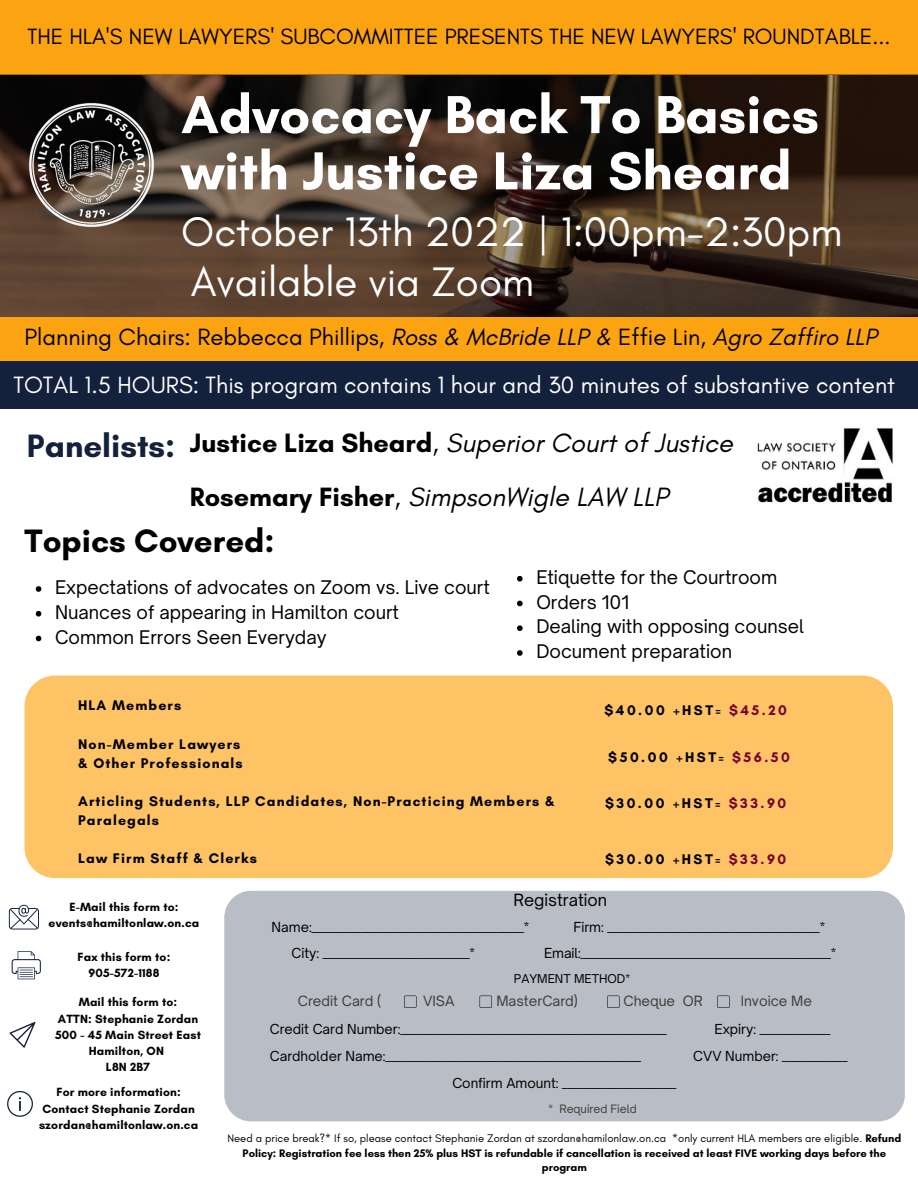
<style>
.page{position:relative;width:918px;height:1188px;background:#fff}
.page>*{position:absolute;margin:0;border:0;box-sizing:border-box;transform-origin:0 0}
.t1{font:700 54.45px/56.2px "Glacial Indifference";color:#fff}
.t2{font:42px "Glacial Indifference";color:#fff}
.t3{font:700 33px "Glacial Indifference";color:#000}
.t4{font:700 33px "Glacial Indifference";color:#14213d}
.t5{font:italic 27px/54.2px "Glacial Indifference";color:#000}
.t6{font:24px/47.7px "Glacial Indifference";color:#fff;text-align:center}
.t7{font:22.5px "Glacial Indifference";color:#000}
.t8{font:18px/24.8px "Open Sauce One";color:#000}
.t9{font:16.2px "Open Sauce One";color:#000}
.t10{font:700 14.25px/19.2px "Glacial Indifference";letter-spacing:.075em;color:#000}
.t11{font:700 14.25px "Glacial Indifference";letter-spacing:.175em;color:#000}
.t12{font:13.65px "Open Sauce One";color:#403d39}
.t13{font:13.2px "Open Sauce One";color:#000}
.t14{font:700 12.15px/16.2px "Glacial Indifference";letter-spacing:.015em;color:#000;text-align:center}
.t15{font:11.7px "Open Sauce One";color:#000}
.t16{font:700 11.25px/15px "Glacial Indifference";color:#000;text-align:center}
.t17{font:11.1px "Open Sauce One";color:#403d39}
.s1{color:#000}
.s2{font-style:italic;color:#000}
.s3{font-weight:700;font-style:normal}
.s4{font-style:normal}
.s5{color:#760330}
.s6{font-weight:400}
</style>
<div class="page">
<div style="left:0;top:0;width:918px;height:74px;background:#fca311"></div>
<svg style="left:0;top:74px;width:918px;height:243px;background:#413023"></svg>
<div style="left:0;top:317px;width:918px;height:44px;background:#fca311"></div>
<div style="left:0;top:361px;width:918px;height:47px;background:#14213d"></div>
<div style="left:224px;top:891px;width:681px;height:230px;background:#b9bdc5;border-radius:27px"></div>
<svg style="left:404px;top:996px;width:13px;height:12px"></svg>
<svg style="left:480px;top:996px;width:12px;height:12px"></svg>
<svg style="left:607px;top:996px;width:13px;height:12px"></svg>
<svg style="left:717px;top:996px;width:13px;height:12px"></svg>
<img style="left:25px;top:98px;width:134px;height:134px">
<img style="left:757px;top:428px;width:136px;height:75px">
<div style="left:25px;top:676px;width:868px;height:202px;background:#fdc365;border-radius:30px"></div>
<svg style="left:9px;top:905px;width:30px;height:25px"></svg>
<svg style="left:12px;top:951px;width:29px;height:28px"></svg>
<svg style="left:10px;top:1022px;width:25px;height:26px"></svg>
<svg style="left:7px;top:1091px;width:26px;height:26px"></svg>
<svg style="left:36px;top:586px;width:5px;height:6px"></svg>
<svg style="left:36px;top:611px;width:5px;height:6px"></svg>
<svg style="left:36px;top:636px;width:5px;height:5px"></svg>
<svg style="left:517px;top:576px;width:6px;height:6px"></svg>
<svg style="left:517px;top:601px;width:6px;height:5px"></svg>
<svg style="left:517px;top:625px;width:6px;height:6px"></svg>
<svg style="left:517px;top:650px;width:6px;height:6px"></svg>
<h3 class="t7" style="left:28px;top:22px;width:864px">THE HLA'S NEW LAWYERS' SUBCOMMITTEE PRESENTS THE NEW LAWYERS' ROUNDTABLE...</h3>
<h1 class="t1" style="left:181px;top:86px;width:639px">Advocacy Back To Basics with Justice Liza Sheard</h1>
<h2 class="t2" style="left:181px;top:206px;width:663px">October 13th 2022 | 1:00pm-2:30pm</h2>
<h2 class="t2" style="left:191px;top:256px;width:345px">Available via Zoom</h2>
<h3 class="t6" style="left:13px;top:313px;width:883px"><span class="s1">Planning Chairs: Rebbecca Phillips,</span> <span class="s2">Ross &amp; McBride LLP &amp;</span> <span class="s1">Effie Lin,</span> <span class="s2">Agro Zaffiro LLP<br></span>TOTAL 1.5 HOURS: This program contains 1 hour and 30 minutes of substantive content</h3>
<h3 class="t4" style="left:27px;top:425px;width:150px">Panelists:</h3>
<h3 class="t5" style="left:190px;top:415px;width:545px"><span class="s3">Justice Liza Sheard</span><span class="s4">,</span> Superior Court of Justice<br><span class="s3">Rosemary Fisher</span><span class="s4">,</span> SimpsonWigle LAW LLP</h3>
<h3 class="t3" style="left:25px;top:521px;width:252px">Topics Covered:</h3>
<h3 class="t8" style="left:55px;top:575px;width:436px">Expectations of advocates on Zoom vs. Live court<br>Nuances of appearing in Hamilton court<br>Common Errors Seen Everyday</h3>
<h3 class="t8" style="left:536px;top:565px;width:269px">Etiquette for the Courtroom<br>Orders 101<br>Dealing with opposing counsel<br>Document preparation</h3>
<p class="t10" style="left:78px;top:696px;width:105px">HLA Members</p>
<p class="t10" style="left:78px;top:734px;width:166px">Non-Member Lawyers &amp; Other Professionals</p>
<p class="t10" style="left:78px;top:791px;width:478px">Articling Students, LLP Candidates, Non-Practicing Members &amp;<br>Paralegals</p>
<p class="t10" style="left:78px;top:849px;width:180px">Law Firm Staff &amp; Clerks</p>
<p class="t11" style="left:604px;top:702px;width:184px">$40.00 +HST= <span class="s5">$45.20</span></p>
<p class="t11" style="left:608px;top:749px;width:183px">$50.00 +HST= <span class="s5">$56.50</span></p>
<p class="t11" style="left:605px;top:795px;width:183px">$30.00 +HST= <span class="s5">$33.90</span></p>
<p class="t11" style="left:605px;top:850px;width:183px">$30.00 +HST= <span class="s5">$33.90</span></p>
<p class="t14" style="left:49px;top:898px;width:152px">E-Mail this form to: events@hamiltonlaw.on.ca</p>
<p class="t14" style="left:78px;top:949px;width:94px">Fax this form to:<br>905-572-1188</p>
<p class="t14" style="left:55px;top:994px;width:147px">Mail this form to:<br>ATTN: Stephanie Zordan<br>500 - 45 Main Street East<br>Hamilton, ON<br>L8N 2B7</p>
<p class="t14" style="left:39px;top:1084px;width:161px">For more information:<br>Contact Stephanie Zordan szordan@hamiltonlaw.on.ca</p>
<p class="t9" style="left:513px;top:890px;width:95px">Registration</p>
<p class="t13" style="left:272px;top:918px;width:259px">Name:_______________________________________*</p>
<p class="t13" style="left:573px;top:918px;width:253px">Firm: _______________________________________*</p>
<p class="t13" style="left:292px;top:945px;width:185px">City: ___________________________*</p>
<p class="t13" style="left:544px;top:945px;width:294px">Email:______________________________________________*</p>
<p class="t15" style="left:514px;top:971px;width:118px">PAYMENT METHOD*</p>
<p class="t12" style="left:298px;top:993px;width:85px">Credit Card (</p>
<p class="t12" style="left:423px;top:993px;width:33px">VISA</p>
<p class="t12" style="left:496px;top:993px;width:83px">MasterCard)</p>
<p class="t12" style="left:624px;top:993px;width:81px">Cheque OR</p>
<p class="t12" style="left:741px;top:993px;width:73px">Invoice Me</p>
<p class="t13" style="left:270px;top:1021px;width:398px">Credit Card Number:_________________________________________________</p>
<p class="t13" style="left:715px;top:1021px;width:117px">Expiry: _____________</p>
<p class="t13" style="left:270px;top:1048px;width:373px">Cardholder Name:_______________________________________________</p>
<p class="t13" style="left:693px;top:1048px;width:156px">CVV Number: ____________</p>
<p class="t13" style="left:452px;top:1075px;width:226px">Confirm Amount: _____________________</p>
<p class="t17" style="left:549px;top:1102px;width:90px">* Required Field</p>
<p class="t16" style="left:227px;top:1130px;width:675px"><span class="s6">Need a price break?* If so, please contact Stephanie Zordan at szordan@hamilonlaw.on.ca *only current HLA members are eligible.</span> Refund<br>Policy: Registration fee less then 25% plus HST is refundable if cancellation is received at least FIVE working days before the program</p>
</div>
